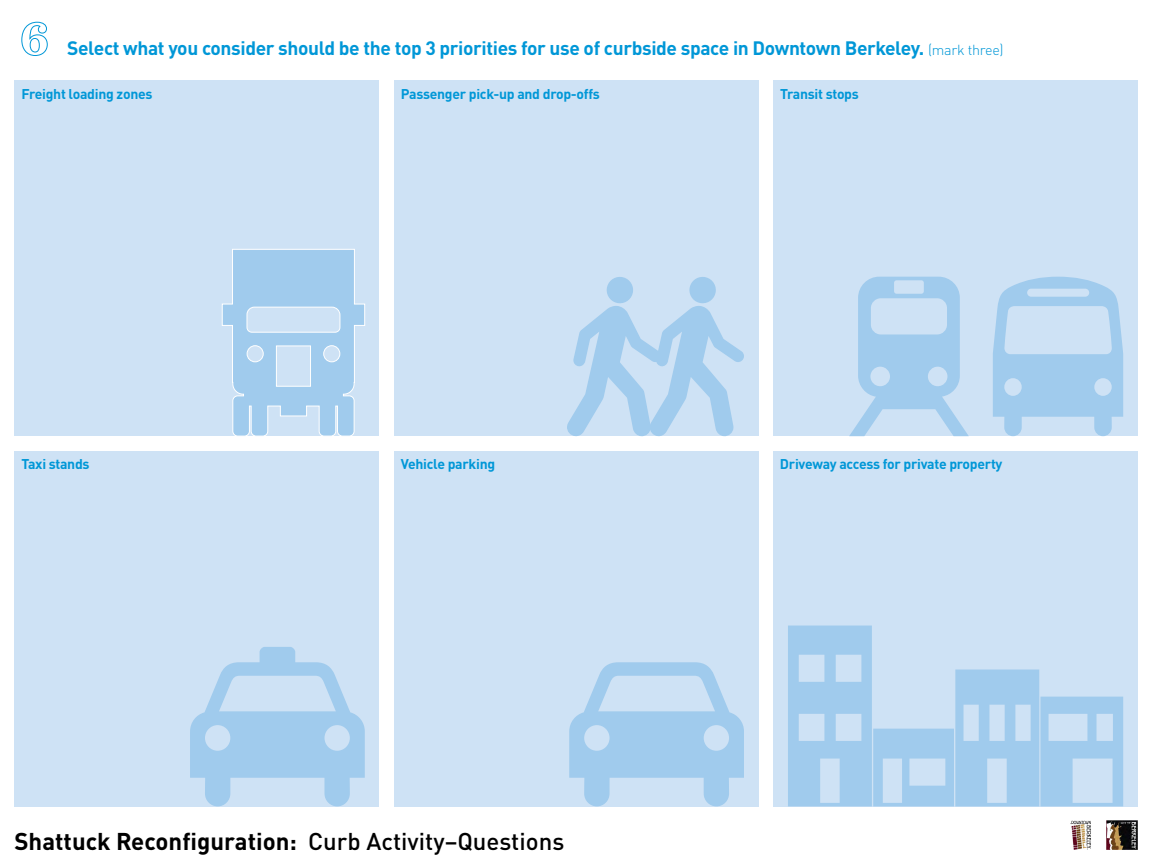
<style>
.page{position:relative;width:1152px;height:864px;background:#fff}
.page>*{position:absolute;margin:0;border:0;box-sizing:border-box;transform-origin:0 0}
.t1{font:700 24px "DINOT";color:#000}
.t2{font:700 19.2px "DINOT";letter-spacing:-.02em;color:#0097d7}
.t3{font:700 14px "DINOT";letter-spacing:-.02em;color:#0097d7}
.s1{font-weight:300;font-size:14.4px}
.s2{font-weight:500}
</style>
<div class="page">
<div style="left:14px;top:81px;width:365px;height:355px;background:#cee2f5"></div>
<div style="left:394px;top:81px;width:364px;height:355px;background:#cee2f5"></div>
<div style="left:773px;top:81px;width:365px;height:355px;background:#cee2f5"></div>
<div style="left:14px;top:451px;width:365px;height:355px;background:#cee2f5"></div>
<div style="left:394px;top:451px;width:364px;height:355px;background:#cee2f5"></div>
<div style="left:773px;top:451px;width:365px;height:355px;background:#cee2f5"></div>
<svg style="left:190px;top:647px;width:175px;height:159px"></svg>
<svg style="left:569px;top:662px;width:175px;height:144px"></svg>
<svg style="left:993px;top:277px;width:130px;height:159px"></svg>
<svg style="left:849px;top:277px;width:120px;height:159px"></svg>
<svg style="left:567px;top:277px;width:177px;height:160px"></svg>
<svg style="left:788px;top:626px;width:335px;height:180px"></svg>
<svg style="left:222px;top:249px;width:143px;height:187px"></svg>
<img style="left:1107px;top:820px;width:31px;height:30px">
<img style="left:1071px;top:821px;width:20px;height:29px">
<svg style="left:21px;top:21px;width:27px;height:35px"></svg>
<h2 class="t2" style="left:67px;top:35px;width:938px">Select what you consider should be the top 3 priorities for use of curbside space in Downtown Berkeley. <span class="s1">(mark three)</span></h2>
<p class="t3" style="left:22px;top:84px;width:132px">Freight loading zones</p>
<p class="t3" style="left:401px;top:84px;width:200px">Passenger pick-up and drop-offs</p>
<p class="t3" style="left:780px;top:84px;width:80px">Transit stops</p>
<p class="t3" style="left:22px;top:454px;width:70px">Taxi stands</p>
<p class="t3" style="left:401px;top:454px;width:96px">Vehicle parking</p>
<p class="t3" style="left:780px;top:454px;width:224px">Driveway access for private property</p>
<h1 class="t1" style="left:14px;top:825px;width:551px">Shattuck Reconfiguration: <span class="s2">Curb Activity–Questions</span></h1>
</div>
